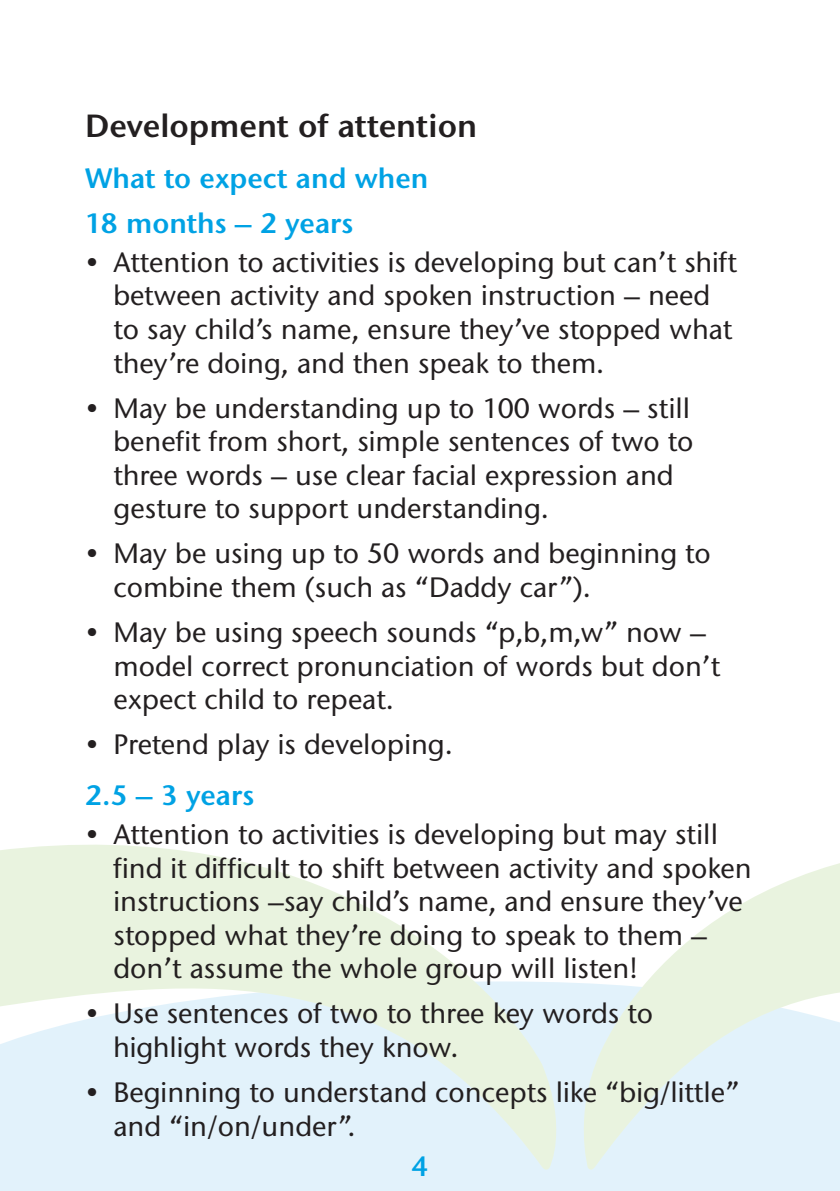
<style>
.page{position:relative;width:840px;height:1191px;background:#fff}
.page>*{position:absolute;margin:0;border:0;box-sizing:border-box;transform-origin:0 0}
.Sub-heading{font:600 32px "Stone Sans ITC Std";color:#231f20}
.t1{font:500 28px/33.6px "Stone Sans ITC Std";color:#231f20}
.bold_body{font:600 28px "Stone Sans ITC Std";color:#00a2e4}
</style>
<div class="page">
<div style="left:0;top:982px;width:839px;height:209px;background:#e2f2fb"></div>
<svg style="left:0;top:844px;width:568px;height:325px"></svg>
<svg style="left:573px;top:863px;width:266px;height:306px"></svg>
<p class="Sub-heading" style="left:85px;top:106px;width:393px">Development of attention</p>
<p class="bold_body" style="left:85px;top:160px;width:345px">What to expect and when</p>
<p class="bold_body" style="left:85px;top:205px;width:270px">18 months – 2 years</p>
<p class="t1" style="left:113px;top:245px;width:624px;text-indent:-28px">• Attention to activities is developing but can’t shift between activity and spoken instruction – need to say child’s name, ensure they’ve stopped what they’re doing, and then speak to them.</p>
<p class="t1" style="left:113px;top:391px;width:581px;text-indent:-28px">• May be understanding up to 100 words – still benefit from short, simple sentences of two to three words – use clear facial expression and gesture to support understanding.</p>
<p class="t1" style="left:113px;top:536px;width:598px;text-indent:-28px">• May be using up to 50 words and beginning to combine them (such as “Daddy car”).</p>
<p class="t1" style="left:113px;top:615px;width:608px;text-indent:-28px">• May be using speech sounds “p,b,m,w” now – model correct pronunciation of words but don’t expect child to repeat.</p>
<p class="t1" style="left:85px;top:727px;width:369px">• Pretend play is developing.</p>
<p class="bold_body" style="left:85px;top:777px;width:171px">2.5 – 3 years</p>
<p class="t1" style="left:113px;top:817px;width:639px;text-indent:-28px">• Attention to activities is developing but may still find it difficult to shift between activity and spoken instructions –say child’s name, and ensure they’ve stopped what they’re doing to speak to them – don’t assume the whole group will listen!</p>
<p class="t1" style="left:113px;top:996px;width:541px;text-indent:-28px">• Use sentences of two to three key words to highlight words they know.</p>
<p class="t1" style="left:113px;top:1075px;width:627px;text-indent:-28px">• Beginning to understand concepts like “big/little” and “in/on/under”.</p>
<p class="bold_body" style="left:411px;top:1148px;width:19px">4</p>
</div>
